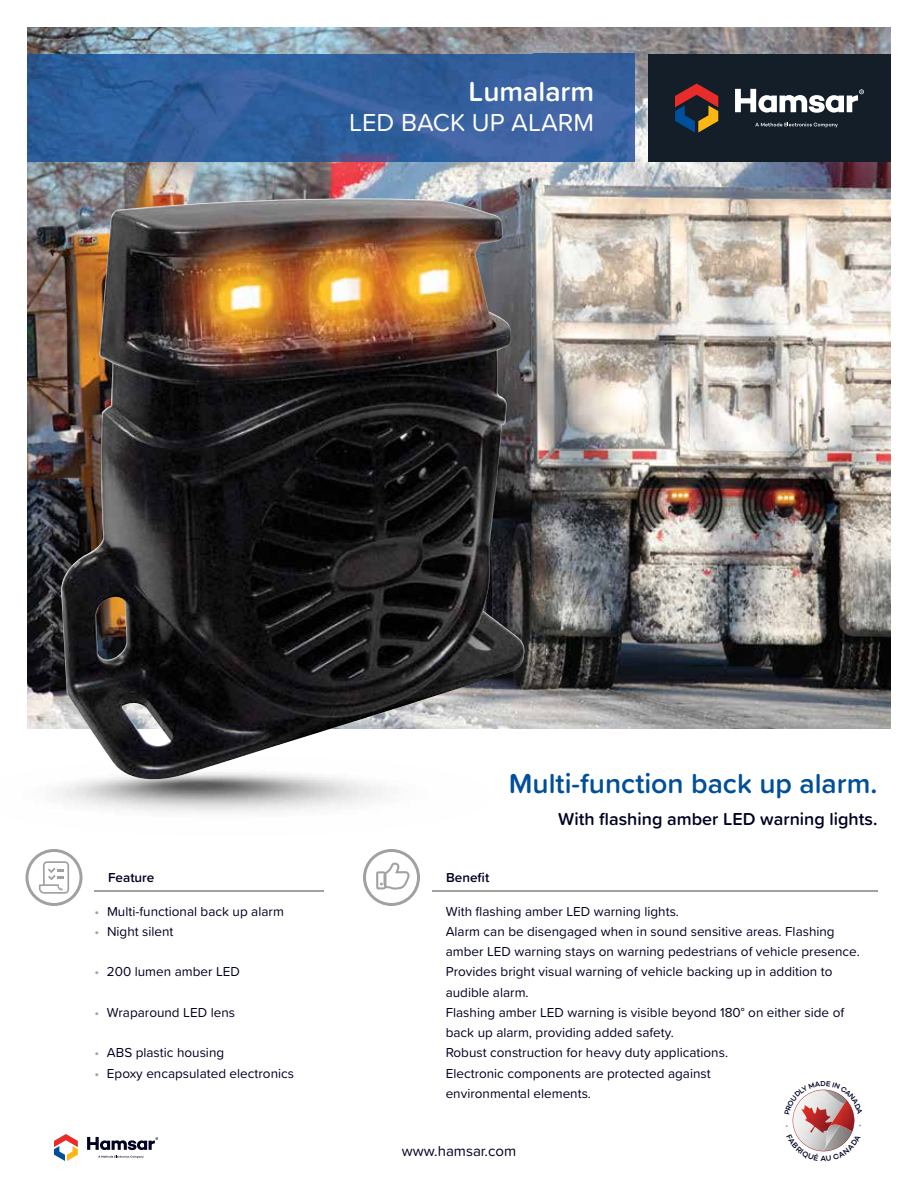
<style>
.page{position:relative;width:918px;height:1188px;background:#fff}
.page>*{position:absolute;margin:0;border:0;box-sizing:border-box;transform-origin:0 0}
.t1{font:600 28.5px "Proxima Soft";color:#004f9a}
.t2{font:600 28.5px "Proxima Soft";color:#fff}
.t3{font:25.5px "Proxima Soft";color:#fff}
.t4{font:600 18px "Proxima Soft";color:#000123}
.t5{font:15px "Proxima Soft";color:#000123}
.t6{font:13.5px/20.2px "Proxima Soft";color:#000123}
.t7{font:600 13.5px "Proxima Soft";color:#000123}
.s1{color:#a0a1a0}
</style>
<div class="page">
<img style="left:27px;top:27px;width:864px;height:702px">
<hr style="left:94px;top:890px;width:230px;height:2px;background:#a0a1a0">
<div style="left:648px;top:54px;width:243px;height:108px;background:#131e29"></div>
<img style="left:27px;top:54px;width:607px;height:108px">
<svg style="left:26px;top:849px;width:56px;height:57px"></svg>
<hr style="left:432px;top:890px;width:446px;height:2px;background:#a0a1a0">
<svg style="left:363px;top:849px;width:57px;height:57px"></svg>
<svg style="left:675px;top:84px;width:43px;height:48px"></svg>
<svg style="left:735px;top:89px;width:129px;height:24px"></svg>
<svg style="left:755px;top:123px;width:83px;height:5px"></svg>
<svg style="left:54px;top:1134px;width:24px;height:27px"></svg>
<svg style="left:87px;top:1137px;width:71px;height:13px"></svg>
<svg style="left:98px;top:1156px;width:46px;height:2px"></svg>
<img style="left:57px;top:786px;width:325px;height:26px">
<img style="left:56px;top:198px;width:472px;height:588px">
<svg style="left:792px;top:1089px;width:63px;height:63px"></svg>
<h1 class="t2" style="left:469px;top:70px;width:127px">Lumalarm</h1>
<h2 class="t3" style="left:349px;top:104px;width:246px">LED BACK UP ALARM</h2>
<h1 class="t1" style="left:509px;top:762px;width:370px">Multi-function back up alarm.</h1>
<h3 class="t4" style="left:558px;top:805px;width:321px">With flashing amber LED warning lights.</h3>
<p class="t7" style="left:108px;top:867px;width:48px">Feature</p>
<p class="t7" style="left:446px;top:867px;width:45px">Benefit</p>
<p class="t6" style="left:94px;top:900px;width:191px"><span class="s1">•</span> Multi-functional back up alarm</p>
<p class="t6" style="left:446px;top:900px;width:235px">With flashing amber LED warning lights.</p>
<p class="t6" style="left:95px;top:921px;width:81px"><span class="s1">•</span> Night silent</p>
<p class="t6" style="left:446px;top:921px;width:416px">Alarm can be disengaged when in sound sensitive areas. Flashing amber LED warning stays on warning pedestrians of vehicle presence.</p>
<p class="t6" style="left:94px;top:961px;width:147px"><span class="s1">•</span> 200 lumen amber LED</p>
<p class="t6" style="left:446px;top:961px;width:388px">Provides bright visual warning of vehicle backing up in addition to audible alarm.</p>
<p class="t6" style="left:94px;top:1002px;width:142px"><span class="s1">•</span> Wraparound LED lens</p>
<p class="t6" style="left:446px;top:1002px;width:400px">Flashing amber LED warning is visible beyond 180° on either side of back up alarm, providing added safety.</p>
<p class="t6" style="left:94px;top:1042px;width:131px"><span class="s1">•</span> ABS plastic housing</p>
<p class="t6" style="left:446px;top:1042px;width:284px">Robust construction for heavy duty applications.</p>
<p class="t6" style="left:94px;top:1062px;width:201px"><span class="s1">•</span> Epoxy encapsulated electronics</p>
<p class="t6" style="left:446px;top:1062px;width:267px">Electronic components are protected against environmental elements.</p>
<p class="t5" style="left:402px;top:1140px;width:116px">www.hamsar.com</p>
</div>
